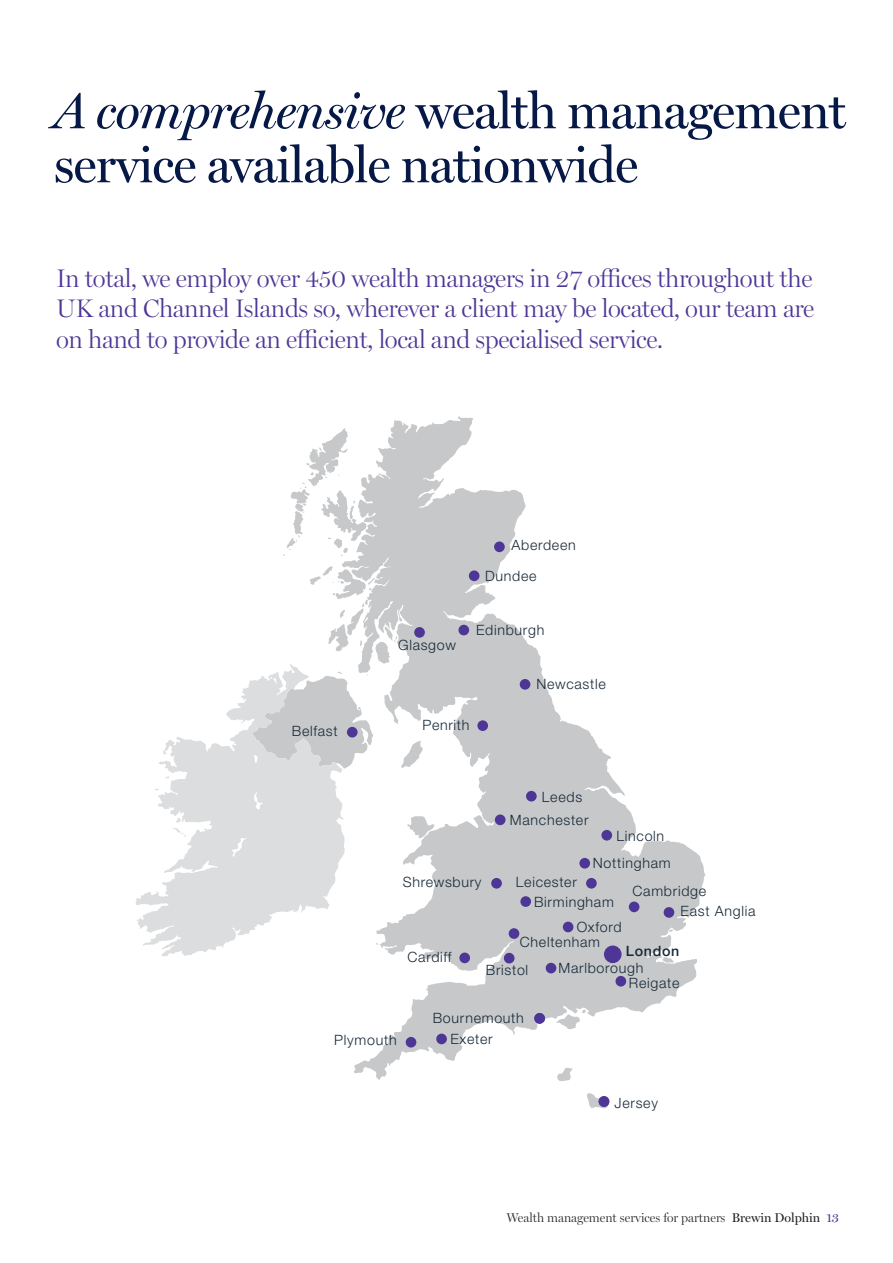
<style>
.page{position:relative;width:893px;height:1263px;background:#fff}
.page>*{position:absolute;margin:0;border:0;box-sizing:border-box;transform-origin:0 0}
.Main_heading{font:51px/54px "Miller Display";letter-spacing:-.02em;color:#061846}
.Intro{font:300 25.5px/30.3px "Miller Display";letter-spacing:-.015em;color:#4e3696;text-align:justify}
.t1{font:300 14.25px/22px "Helvetica Neue LT Std";letter-spacing:.05em;color:#172938}
.t2{font:500 14.25px "Helvetica Neue LT Std";letter-spacing:.05em;color:#172938}
.t3{font:300 12.75px "Miller Display";color:#231f20}
.s1{font-style:italic}
.s2{font-weight:400}
.s3{font-weight:400;color:#4e3696}
</style>
<div class="page">
<svg style="left:283px;top:416px;width:422px;height:664px"></svg>
<svg style="left:136px;top:664px;width:209px;height:292px;fill:#dcdddf"></svg>
<div style="left:474px;top:827px;width:28px;height:124px;background:#c7c8ca"></div>
<div style="left:477px;top:634px;width:44px;height:63px;background:#c7c8ca"></div>
<svg style="left:557px;top:1067px;width:18px;height:14px"></svg>
<svg style="left:587px;top:1093px;width:22px;height:16px"></svg>
<div style="left:494px;top:541px;width:11px;height:11px;background:#4e3696;border-radius:50%"></div>
<div style="left:469px;top:570px;width:10px;height:11px;background:#4e3696;border-radius:50%"></div>
<div style="left:414px;top:627px;width:11px;height:11px;background:#4e3696;border-radius:50%"></div>
<div style="left:458px;top:625px;width:11px;height:10px;background:#4e3696;border-radius:50%"></div>
<div style="left:520px;top:679px;width:10px;height:11px;background:#4e3696;border-radius:50%"></div>
<div style="left:526px;top:791px;width:11px;height:10px;background:#4e3696;border-radius:50%"></div>
<div style="left:495px;top:814px;width:10px;height:11px;background:#4e3696;border-radius:50%"></div>
<div style="left:579px;top:858px;width:11px;height:10px;background:#4e3696;border-radius:50%"></div>
<div style="left:601px;top:830px;width:11px;height:10px;background:#4e3696;border-radius:50%"></div>
<div style="left:586px;top:878px;width:11px;height:11px;background:#4e3696;border-radius:50%"></div>
<div style="left:563px;top:922px;width:10px;height:10px;background:#4e3696;border-radius:50%"></div>
<div style="left:520px;top:896px;width:11px;height:11px;background:#4e3696;border-radius:50%"></div>
<div style="left:491px;top:878px;width:11px;height:11px;background:#4e3696;border-radius:50%"></div>
<div style="left:509px;top:928px;width:10px;height:11px;background:#4e3696;border-radius:50%"></div>
<div style="left:459px;top:952px;width:11px;height:11px;background:#4e3696;border-radius:50%"></div>
<div style="left:546px;top:963px;width:10px;height:10px;background:#4e3696;border-radius:50%"></div>
<div style="left:615px;top:976px;width:11px;height:10px;background:#4e3696;border-radius:50%"></div>
<div style="left:534px;top:1013px;width:11px;height:11px;background:#4e3696;border-radius:50%"></div>
<div style="left:436px;top:1034px;width:11px;height:10px;background:#4e3696;border-radius:50%"></div>
<div style="left:406px;top:1037px;width:10px;height:10px;background:#4e3696;border-radius:50%"></div>
<div style="left:604px;top:945px;width:18px;height:18px;background:#4e3696;border-radius:50%"></div>
<div style="left:477px;top:720px;width:11px;height:11px;background:#4e3696;border-radius:50%"></div>
<div style="left:504px;top:953px;width:10px;height:10px;background:#4e3696;border-radius:50%"></div>
<div style="left:664px;top:907px;width:10px;height:11px;background:#4e3696;border-radius:50%"></div>
<div style="left:629px;top:901px;width:10px;height:11px;background:#4e3696;border-radius:50%"></div>
<div style="left:347px;top:727px;width:11px;height:10px;background:#4e3696;border-radius:50%"></div>
<div style="left:599px;top:1096px;width:10px;height:11px;background:#4e3696;border-radius:50%"></div>
<p class="Main_heading" style="left:54px;top:83px;width:794px"><span class="s1">A comprehensive</span> wealth management service available nationwide</p>
<p class="Intro" style="left:56px;top:263px;width:760px">In total, we employ over 450 wealth managers in 27 offices throughout the UK and Channel Islands so, wherever a client may be located, our team are on hand to provide an efficient, local and specialised service.</p>
<p class="t1" style="left:292px;top:720px;width:47px">Belfast</p>
<p class="t1" style="left:512px;top:533px;width:66px">Aberdeen</p>
<p class="t1" style="left:485px;top:565px;width:53px">Dundee</p>
<p class="t1" style="left:398px;top:633px;width:59px">Glasgow</p>
<p class="t1" style="left:476px;top:619px;width:70px">Edinburgh</p>
<p class="t1" style="left:536px;top:672px;width:71px">Newcastle</p>
<p class="t1" style="left:422px;top:713px;width:49px">Penrith</p>
<p class="t1" style="left:510px;top:786px;width:80px;text-indent:32px">Leeds<br>Manchester</p>
<p class="t1" style="left:593px;top:822px;width:79px;line-height:27.3px;text-indent:24px">Lincoln<br>Nottingham</p>
<p class="t1" style="left:403px;top:871px;width:80px">Shrewsbury</p>
<p class="t1" style="left:534px;top:872px;width:81px;line-height:19.8px;text-indent:-18px">Leicester<br>Birmingham</p>
<p class="t1" style="left:520px;top:930px;width:82px">Cheltenham</p>
<p class="t1" style="left:633px;top:880px;width:75px">Cambridge</p>
<p class="t1" style="left:681px;top:900px;width:77px">East Anglia</p>
<p class="t1" style="left:577px;top:915px;width:46px">Oxford</p>
<p class="t2" style="left:626px;top:942px;width:55px">London</p>
<p class="t1" style="left:408px;top:946px;width:45px">Cardiff</p>
<p class="t1" style="left:559px;top:957px;width:86px">Marlborough</p>
<p class="t1" style="left:486px;top:958px;width:44px">Bristol</p>
<p class="t1" style="left:629px;top:972px;width:52px">Reigate</p>
<p class="t1" style="left:433px;top:1007px;width:93px">Bournemouth</p>
<p class="t1" style="left:334px;top:1029px;width:64px">Plymouth</p>
<p class="t1" style="left:450px;top:1028px;width:44px">Exeter</p>
<p class="t1" style="left:615px;top:1091px;width:45px">Jersey</p>
<p class="t3" style="left:507px;top:1209px;width:334px">Wealth management services for partners <span class="s2">Brewin Dolphin</span> <span class="s3">13</span></p>
</div>
